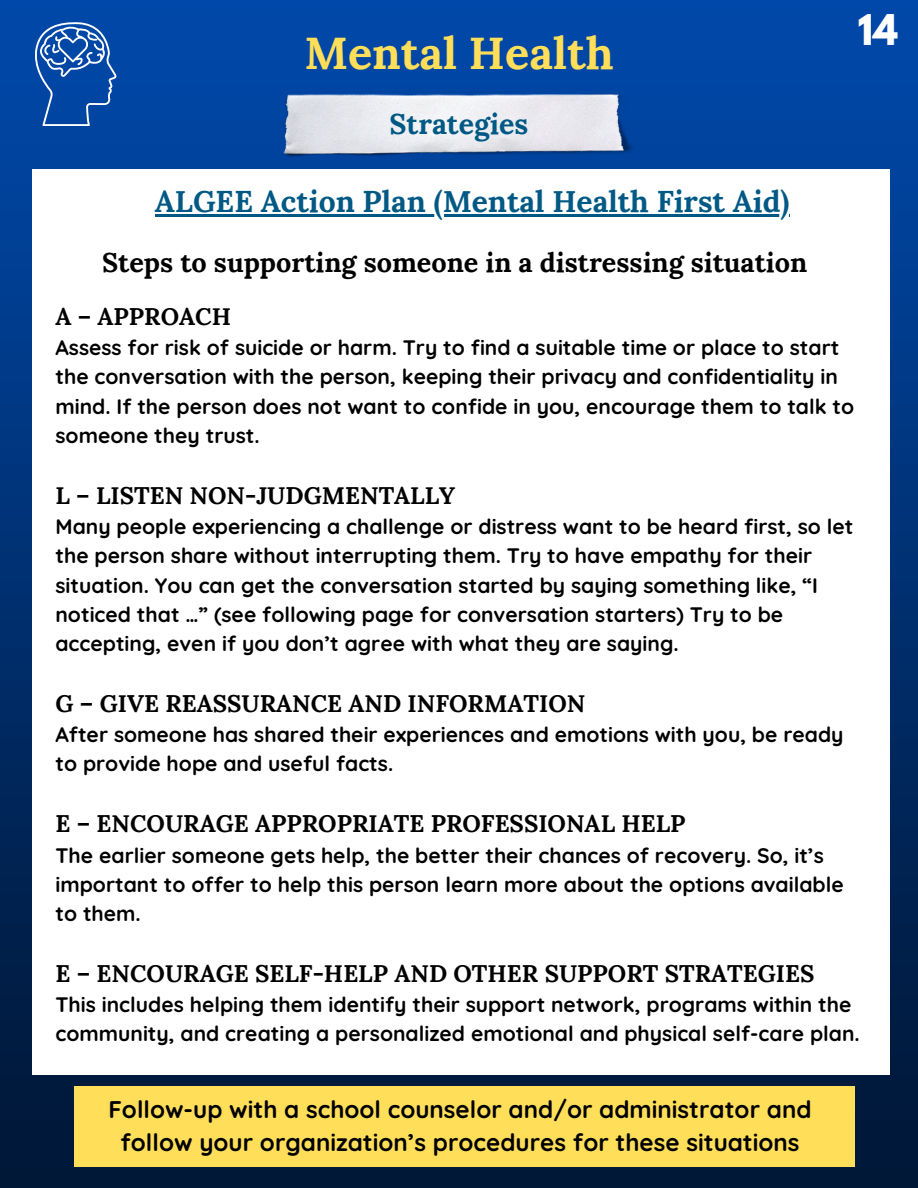
<style>
.page{position:relative;width:918px;height:1188px;background:#fff}
.page>*{position:absolute;margin:0;border:0;box-sizing:border-box;transform-origin:0 0}
.t1{font:700 45px "Lora";color:#ffde59}
.t2{font:700 37.5px "League Spartan";color:#fff}
.t3{font:700 30px "Lora";color:#005984}
.t4{font:700 28.5px "Lora";color:#005984}
.t5{font:700 27px "Lora";color:#000}
.t6{font:700 24.15px/33.5px "Quicksand";color:#000;text-align:center}
.t7{font:700 24px "Lora";color:#000}
.t8{font:700 21px/29.2px "Quicksand";color:#000}
</style>
<div class="page">
<img style="left:0;top:0;width:918px;height:1188px">
<div style="left:32px;top:169px;width:858px;height:906px;background:#fff"></div>
<img style="left:282px;top:92px;width:357px;height:66px">
<svg style="left:32px;top:22px;width:85px;height:104px;background:#2762b1"></svg>
<div style="left:74px;top:1086px;width:781px;height:81px;background:#ffde59"></div>
<hr style="left:155px;top:214px;width:634px;height:3px;background:#005984">
<p class="t1" style="left:304px;top:24px;width:311px">Mental Health</p>
<p class="t4" style="left:390px;top:106px;width:140px">Strategies</p>
<p class="t3" style="left:155px;top:182px;width:636px">ALGEE Action Plan (Mental Health First Aid)</p>
<h2 class="t5" style="left:102px;top:245px;width:707px">Steps to supporting someone in a distressing situation</h2>
<h2 class="t2" style="left:858px;top:12px;width:42px">14</h2>
<p class="t7" style="left:55px;top:301px;width:177px">A – APPROACH</p>
<p class="t8" style="left:55px;top:333px;width:800px">Assess for risk of suicide or harm. Try to find a suitable time or place to start the conversation with the person, keeping their privacy and confidentiality in mind. If the person does not want to confide in you, encourage them to talk to someone they trust.</p>
<p class="t7" style="left:55px;top:480px;width:401px">L – LISTEN NON-JUDGMENTALLY</p>
<p class="t8" style="left:55px;top:512px;width:800px">Many people experiencing a challenge or distress want to be heard first, so let the person share without interrupting them. Try to have empathy for their situation. You can get the conversation started by saying something like, “I noticed that …” (see following page for conversation starters) Try to be accepting, even if you don’t agree with what they are saying.</p>
<p class="t7" style="left:55px;top:688px;width:531px">G – GIVE REASSURANCE AND INFORMATION</p>
<p class="t8" style="left:55px;top:720px;width:790px">After someone has shared their experiences and emotions with you, be ready to provide hope and useful facts.</p>
<p class="t7" style="left:55px;top:808px;width:632px">E – ENCOURAGE APPROPRIATE PROFESSIONAL HELP</p>
<p class="t8" style="left:55px;top:840px;width:790px">The earlier someone gets help, the better their chances of recovery. So, it’s important to offer to help this person learn more about the options available to them.</p>
<p class="t7" style="left:55px;top:958px;width:760px">E – ENCOURAGE SELF-HELP AND OTHER SUPPORT STRATEGIES</p>
<p class="t8" style="left:55px;top:990px;width:806px">This includes helping them identify their support network, programs within the community, and creating a personalized emotional and physical self-care plan.</p>
<h2 class="t6" style="left:108px;top:1092px;width:705px">Follow-up with a school counselor and/or administrator and follow your organization’s procedures for these situations</h2>
</div>
